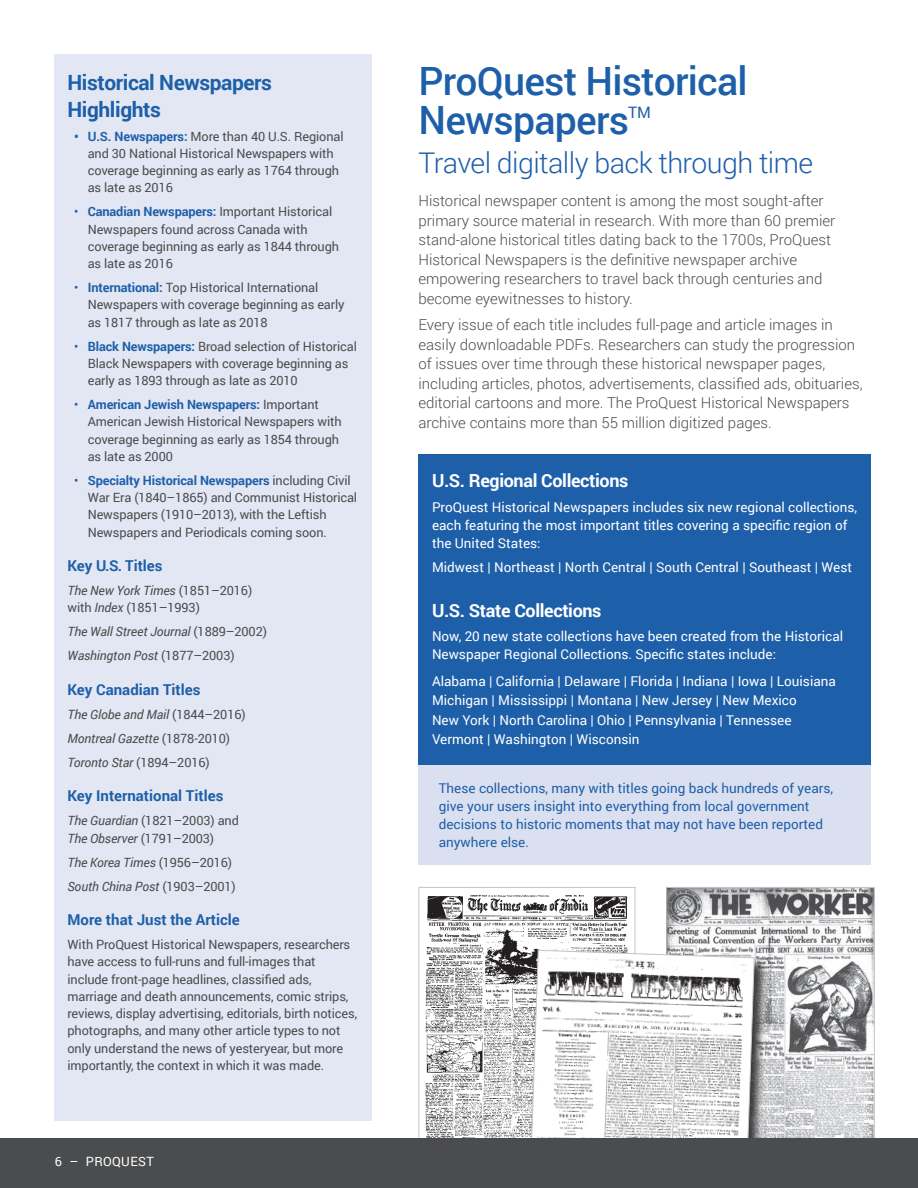
<style>
.page{position:relative;width:918px;height:1188px;background:#fff}
.page>*{position:absolute;margin:0;border:0;box-sizing:border-box;transform-origin:0 0}
.t1{font:500 39px/39.3px "Roboto";letter-spacing:-.02em;color:#1e5fa9}
.t2{font:300 28.5px "Roboto";letter-spacing:-.02em;color:#1e5fa9}
.t3{font:700 21px/27px "Roboto";letter-spacing:-.02em;color:#1e5fa9}
.t4{font:700 18px "Roboto";letter-spacing:-.02em;color:#fff}
.t5{font:15.75px "Roboto";color:#1e5fa9}
.t6{font:300 15px/19.5px "Roboto";color:#4b4c4d}
.t7{font:700 15px "Roboto";color:#1e5fa9}
.t8{font:13.5px/18px "Roboto";color:#fff}
.t9{font:13.5px/18px "Roboto";color:#1e5fa9}
.t10{font:12.75px/17.2px "Roboto";letter-spacing:-.01em;color:#4b4c4d}
.t11{font:italic 12.75px/24px "Roboto";letter-spacing:-.01em;color:#4b4c4d}
.t12{font:12.75px "Roboto";letter-spacing:.03em;color:#fff}
.s1{font-weight:700;color:#1e5fa9}
.s2{color:#1e5fa9}
.s3{font-style:italic}
.s4{font-style:normal}
</style>
<div class="page">
<img style="left:420px;top:895px;width:208px;height:244px">
<img style="left:668px;top:889px;width:205px;height:250px">
<div style="left:529px;top:949px;width:240px;height:239px;background:#231f20;opacity:.85"></div>
<svg style="left:529px;top:950px;width:226px;height:189px"></svg>
<div style="left:418px;top:454px;width:453px;height:311px;background:#1e5fa9"></div>
<div style="left:418px;top:765px;width:453px;height:99px;background:#dbe0f0"></div>
<div style="left:0;top:1139px;width:918px;height:49px;background:#4b4c4d"></div>
<div style="left:54px;top:54px;width:317px;height:1067px;background:#e3e7f3"></div>
<h3 class="t3" style="left:68px;top:68px;width:206px">Historical Newspapers<br>Highlights</h3>
<p class="t10" style="left:88px;top:127px;width:257px;text-indent:-14px"><span class="s1">• U.S. Newspapers:</span> More than 40 U.S. Regional and 30 National Historical Newspapers with coverage beginning as early as 1764 through as late as 2016</p>
<p class="t10" style="left:88px;top:203px;width:253px;text-indent:-14px"><span class="s2">•</span> <span class="s1">Canadian Newspapers:</span> Important Historical Newspapers found across Canada with coverage beginning as early as 1844 through as late as 2016</p>
<p class="t10" style="left:88px;top:279px;width:258px;text-indent:-13px"><span class="s2">•</span> <span class="s1">International:</span> Top Historical International<br>Newspapers with coverage beginning as early as 1817 through as late as 2018</p>
<p class="t10" style="left:88px;top:337px;width:271px;text-indent:-14px"><span class="s2">•</span> <span class="s1">Black Newspapers:</span> Broad selection of Historical<br>Black Newspapers with coverage beginning as early as 1893 through as late as 2010</p>
<p class="t10" style="left:88px;top:396px;width:255px;text-indent:-14px"><span class="s2">•</span> <span class="s1">American Jewish Newspapers:</span> Important American Jewish Historical Newspapers with coverage beginning as early as 1854 through as late as 2000</p>
<p class="t10" style="left:88px;top:471px;width:271px;text-indent:-14px"><span class="s2">•</span> <span class="s1">Specialty Historical Newspapers</span> including Civil War Era (1840–1865) and Communist Historical Newspapers (1910–2013), with the Leftish Newspapers and Periodicals coming soon.</p>
<p class="t7" style="left:68px;top:555px;width:97px">Key U.S. Titles</p>
<p class="t10" style="left:68px;top:582px;width:186px"><span class="s3">The New York Times</span> (1851–2016) with <span class="s3">Index</span> (1851–1993)</p>
<p class="t11" style="left:68px;top:619px;width:201px">The Wall Street Journal <span class="s4">(1889–2002)<br></span>Washington Post <span class="s4">(1877–2003)</span></p>
<p class="t7" style="left:68px;top:679px;width:135px">Key Canadian Titles</p>
<p class="t11" style="left:68px;top:702px;width:180px">The Globe and Mail <span class="s4">(1844–2016)<br></span>Montreal Gazette <span class="s4">(1878-2010)<br></span>Toronto Star <span class="s4">(1894–2016)</span></p>
<p class="t7" style="left:68px;top:786px;width:157px">Key International Titles</p>
<p class="t10" style="left:68px;top:812px;width:173px"><span class="s3">The Guardian</span> (1821–2003) and<br><span class="s3">The Observer</span> (1791–2003)</p>
<p class="t11" style="left:68px;top:850px;width:170px">The Korea Times <span class="s4">(1956–2016)<br></span>South China Post <span class="s4">(1903–2001)</span></p>
<p class="t7" style="left:68px;top:909px;width:174px">More that Just the Article</p>
<p class="t10" style="left:68px;top:936px;width:291px">With ProQuest Historical Newspapers, researchers have access to full-runs and full-images that include front-page headlines, classified ads, marriage and death announcements, comic strips, reviews, display advertising, editorials, birth notices, photographs, and many other article types to not only understand the news of yesteryear, but more importantly, the context in which it was made.</p>
<p class="t12" style="left:55px;top:1153px;width:101px">6 – PROQUEST</p>
<h1 class="t1" style="left:418px;top:60px;width:331px">ProQuest Historical<br>Newspapers</h1>
<p class="t5" style="left:628px;top:101px;width:24px">TM</p>
<h2 class="t2" style="left:418px;top:144px;width:396px">Travel digitally back through time</h2>
<p class="t6" style="left:418px;top:191px;width:418px">Historical newspaper content is among the most sought-after primary source material in research. With more than 60 premier stand-alone historical titles dating back to the 1700s, ProQuest Historical Newspapers is the definitive newspaper archive empowering researchers to travel back through centuries and become eyewitnesses to history.</p>
<p class="t6" style="left:418px;top:315px;width:446px">Every issue of each title includes full-page and article images in easily downloadable PDFs. Researchers can study the progression of issues over time through these historical newspaper pages, including articles, photos, advertisements, classified ads, obituaries, editorial cartoons and more. The ProQuest Historical Newspapers archive contains more than 55 million digitized pages.</p>
<h3 class="t4" style="left:432px;top:468px;width:198px">U.S. Regional Collections</h3>
<p class="t8" style="left:432px;top:497px;width:427px">ProQuest Historical Newspapers includes six new regional collections, each featuring the most important titles covering a specific region of the United States:</p>
<p class="t8" style="left:432px;top:558px;width:422px">Midwest | Northeast | North Central | South Central | Southeast | West</p>
<h3 class="t4" style="left:432px;top:598px;width:171px">U.S. State Collections</h3>
<p class="t8" style="left:432px;top:627px;width:413px">Now, 20 new state collections have been created from the Historical<br>Newspaper Regional Collections. Specific states include:</p>
<p class="t8" style="left:432px;top:671px;width:405px;line-height:19.5px">Alabama | California | Delaware | Florida | Indiana | Iowa | Louisiana Michigan | Mississippi | Montana | New Jersey | New Mexico<br>New York | North Carolina | Ohio | Pennsylvania | Tennessee Vermont | Washington | Wisconsin</p>
<p class="t9" style="left:439px;top:778px;width:396px">These collections, many with titles going back hundreds of years, give your users insight into everything from local government decisions to historic moments that may not have been reported anywhere else.</p>
</div>
